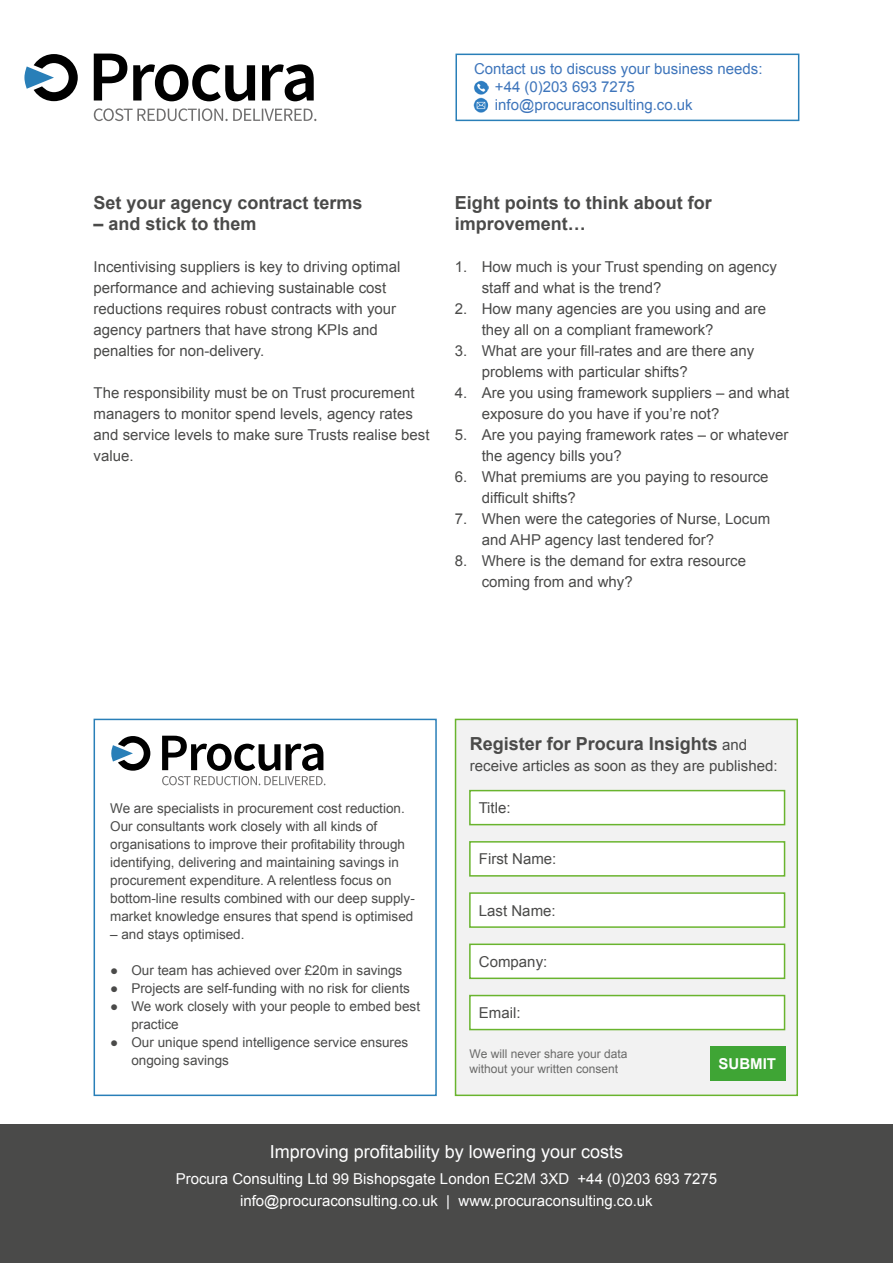
<style>
.page{position:relative;width:893px;height:1263px;background:#fff}
.page>*{position:absolute;margin:0;border:0;box-sizing:border-box;transform-origin:0 0}
.t1{font:700 18px/21px "Arial";color:#4a4a49}
.t2{font:18px "Arial";color:#fff}
.t3{font:15px/21px "Arial";color:#4a4a49}
.t4{font:15px/22.5px "Arial";color:#fff;text-align:center}
.t5{font:15px/18px "Arial";color:#3e75bb}
.t6{font:700 15px "Arial";color:#fff}
.t7{font:13.5px/18px "Arial";color:#4a4a49}
.t8{font:12px/15px "Arial";color:#6a6a69}
.s1{font-weight:400;font-size:15px}
</style>
<div class="page">
<div style="left:94px;top:719px;width:343px;height:377px;border:2px solid #297fb8"></div>
<svg style="left:162px;top:736px;width:163px;height:49px"></svg>
<svg style="left:111px;top:736px;width:39px;height:35px"></svg>
<div style="left:455px;top:719px;width:343px;height:377px;background:#f2f2f2;border:2px solid #69b42e"></div>
<div style="left:470px;top:791px;width:314px;height:34px;background:#fff"></div>
<div style="left:469px;top:790px;width:316px;height:35px;border:2px solid #69b42e"></div>
<div style="left:470px;top:842px;width:314px;height:34px;background:#fff"></div>
<div style="left:469px;top:841px;width:316px;height:36px;border:2px solid #69b42e"></div>
<div style="left:470px;top:893px;width:314px;height:34px;background:#fff"></div>
<div style="left:469px;top:892px;width:316px;height:36px;border:2px solid #69b42e"></div>
<div style="left:470px;top:944px;width:314px;height:34px;background:#fff"></div>
<div style="left:469px;top:943px;width:316px;height:36px;border:2px solid #69b42e"></div>
<div style="left:470px;top:995px;width:314px;height:34px;background:#fff"></div>
<div style="left:469px;top:995px;width:316px;height:35px;border:2px solid #69b42e"></div>
<div style="left:710px;top:1047px;width:75px;height:34px;background:#3fa535"></div>
<div style="left:455px;top:54px;width:344px;height:67px;border:2px solid #297fb8"></div>
<img style="left:474px;top:80px;width:14px;height:15px">
<img style="left:473px;top:97px;width:15px;height:15px">
<div style="left:0;top:1125px;width:893px;height:138px;background:#4a4a49"></div>
<svg style="left:94px;top:108px;width:222px;height:13px"></svg>
<svg style="left:94px;top:54px;width:220px;height:47px"></svg>
<svg style="left:24px;top:54px;width:54px;height:47px"></svg>
<p class="t5" style="left:495px;top:60px;width:269px;text-indent:-21px">Contact us to discuss your business needs: +44 (0)203 693 7275 info@procuraconsulting.co.uk</p>
<p class="t1" style="left:94px;top:192px;width:271px">Set your agency contract terms</p>
<p class="t1" style="left:94px;top:213px;width:165px">– and stick to them</p>
<p class="t3" style="left:94px;top:256px;width:308px">Incentivising suppliers is key to driving optimal performance and achieving sustainable cost reductions requires robust contracts with your agency partners that have strong KPIs and penalties for non-delivery.</p>
<p class="t3" style="left:94px;top:382px;width:337px">The responsibility must be on Trust procurement managers to monitor spend levels, agency rates and service levels to make sure Trusts realise best value.</p>
<p class="t1" style="left:455px;top:192px;width:259px">Eight points to think about for improvement…</p>
<p class="t3" style="left:482px;top:256px;width:297px;text-indent:-27px">1. How much is your Trust spending on agency staff and what is the trend?</p>
<p class="t3" style="left:482px;top:298px;width:286px;text-indent:-27px">2. How many agencies are you using and are they all on a compliant framework?</p>
<p class="t3" style="left:482px;top:340px;width:274px;text-indent:-27px">3. What are your fill-rates and are there any problems with particular shifts?</p>
<p class="t3" style="left:482px;top:382px;width:309px;text-indent:-27px">4. Are you using framework suppliers – and what exposure do you have if you’re not?</p>
<p class="t3" style="left:482px;top:424px;width:308px;text-indent:-27px">5. Are you paying framework rates – or whatever the agency bills you?</p>
<p class="t3" style="left:482px;top:466px;width:288px;text-indent:-27px">6. What premiums are you paying to resource difficult shifts?</p>
<p class="t3" style="left:482px;top:508px;width:290px;text-indent:-27px">7. When were the categories of Nurse, Locum and AHP agency last tendered for?</p>
<p class="t3" style="left:482px;top:550px;width:266px;text-indent:-27px">8. Where is the demand for extra resource coming from and why?</p>
<p class="t7" style="left:110px;top:799px;width:306px">We are specialists in procurement cost reduction.<br>Our consultants work closely with all kinds of organisations to improve their profitability through identifying, delivering and maintaining savings in procurement expenditure. A relentless focus on bottom-line results combined with our deep supply&shy;market knowledge ensures that spend is optimised</p>
<p class="t7" style="left:110px;top:925px;width:136px">– and stays optimised.</p>
<p class="t7" style="left:110px;top:961px;width:294px">● Our team has achieved over £20m in savings</p>
<p class="t7" style="left:110px;top:979px;width:301px">● Projects are self-funding with no risk for clients</p>
<p class="t7" style="left:131px;top:997px;width:290px;text-indent:-21px">● We work closely with your people to embed best practice</p>
<p class="t7" style="left:131px;top:1033px;width:278px;text-indent:-21px">● Our unique spend intelligence service ensures ongoing savings</p>
<p class="t1" style="left:470px;top:733px;width:279px">Register for Procura Insights <span class="s1">and</span></p>
<p class="t3" style="left:470px;top:755px;width:309px">receive articles as soon as they are published:</p>
<p class="t3" style="left:479px;top:797px;width:33px">Title:</p>
<p class="t3" style="left:479px;top:849px;width:79px">First Name:</p>
<p class="t3" style="left:479px;top:900px;width:78px">Last Name:</p>
<p class="t3" style="left:479px;top:951px;width:70px">Company:</p>
<p class="t3" style="left:479px;top:1002px;width:43px">Email:</p>
<p class="t8" style="left:470px;top:1046px;width:159px">We will never share your data without your written consent</p>
<p class="t6" style="left:719px;top:1054px;width:59px">SUBMIT</p>
<p class="t2" style="left:270px;top:1140px;width:355px">Improving profitability by lowering your costs</p>
<p class="t4" style="left:176px;top:1167px;width:543px">Procura Consulting Ltd 99 Bishopsgate London EC2M 3XD +44 (0)203 693 7275 info@procuraconsulting.co.uk | www.procuraconsulting.co.uk</p>
</div>
